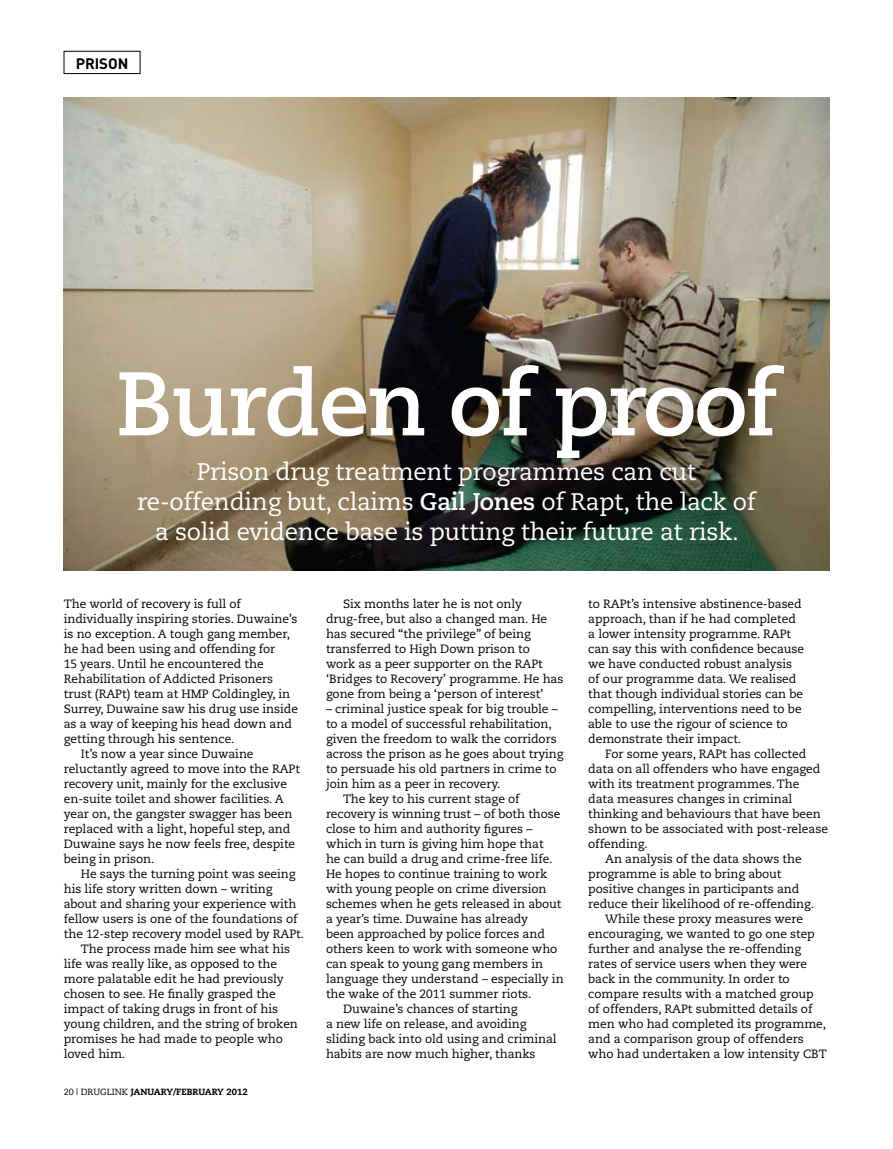
<style>
.page{position:relative;width:893px;height:1149px;background:#fff}
.page>*{position:absolute;margin:0;border:0;box-sizing:border-box;transform-origin:0 0}
.t1{font:700 90px "Caecilia";letter-spacing:-.025em;color:#fff}
.t2{font:24px/30px "Caecilia";letter-spacing:-.01em;color:#fff;text-align:center}
.t3{font:700 15px "DIN";color:#000}
.t4{font:12px/15px "Caecilia";letter-spacing:-.005em;color:#000}
.t5{font:800 9px "Caecilia";color:#000}
.s1{font-weight:700}
.s2{font-weight:400}
</style>
<div class="page">
<img style="left:64px;top:97px;width:765px;height:473px">
<div style="left:64px;top:51px;width:76px;height:23px;border:1px solid #000"></div>
<p class="t3" style="left:76px;top:53px;width:19px">PRISON</p>
<h1 class="t1" style="left:116px;top:351px;width:663px">Burden of proof</h1>
<h2 class="t2" style="left:137px;top:457px;width:620px">Prison drug treatment programmes can cut re-offending but, claims <span class="s1">Gail Jones</span> of Rapt, the lack of a solid evidence base is putting their future at risk.</h2>
<p class="t4" style="left:64px;top:596px;width:235px">The world of recovery is full of individually inspiring stories. Duwaine’s is no exception. A tough gang member, he had been using and offending for<br>15 years. Until he encountered the<br>Rehabilitation of Addicted Prisoners trust (RAP</p>
<p class="t4" style="left:122px;top:686px;width:170px">t) team at HMP Coldingley, in</p>
<p class="t4" style="left:64px;top:701px;width:236px">Surrey, Duwaine saw his drug use inside</p>
<p class="t4" style="left:64px;top:716px;width:230px">as a way of keeping his head down and</p>
<p class="t4" style="left:64px;top:731px;width:172px">getting through his sentence.</p>
<p class="t4" style="left:81px;top:746px;width:174px">It’s now a year since Duwaine</p>
<p class="t4" style="left:64px;top:761px;width:217px">reluctantly agreed to move into the RAP</p>
<p class="t4" style="left:295px;top:761px;width:6px">t</p>
<p class="t4" style="left:64px;top:776px;width:233px">recovery unit, mainly for the exclusive en-suite toilet and shower facilities. A year on, the gangster swagger has been replaced with a light, hopeful step, and Duwaine says he now feels free, despite being in prison.</p>
<p class="t4" style="left:64px;top:866px;width:235px;text-indent:17px">He says the turning point was seeing his life story written down – writing about and sharing your experience with fellow users is one of the foundations of the 12-step recovery model used by RAP</p>
<p class="t4" style="left:296px;top:926px;width:9px">t.</p>
<p class="t4" style="left:64px;top:941px;width:236px;text-indent:17px">The process made him see what his life was really like, as opposed to the more palatable edit he had previously chosen to see. He finally grasped the impact of taking drugs in front of his young children, and the string of broken promises he had made to people who loved him.</p>
<p class="t5" style="left:64px;top:1085px;width:186px"><span class="s2">20 | Druglink</span> JANUARY/FEBRUARY 2012</p>
<p class="t4" style="left:326px;top:596px;width:223px;text-indent:17px">Six months later he is not only drug-free, but also a changed man. He has secured “the privilege” of being transferred to High Down prison to work as a peer supporter on the RAP</p>
<p class="t4" style="left:326px;top:656px;width:239px;text-indent:212px">t ‘Bridges to Recovery’ programme. He has gone from being a ‘person of interest’</p>
<p class="t4" style="left:326px;top:701px;width:233px">– criminal justice speak for big trouble –</p>
<p class="t4" style="left:326px;top:716px;width:227px">to a model of successful rehabilitation,</p>
<p class="t4" style="left:326px;top:731px;width:232px">given the freedom to walk the corridors</p>
<p class="t4" style="left:326px;top:746px;width:239px">across the prison as he goes about trying</p>
<p class="t4" style="left:326px;top:761px;width:232px">to persuade his old partners in crime to</p>
<p class="t4" style="left:326px;top:776px;width:176px">join him as a peer in recovery.</p>
<p class="t4" style="left:343px;top:791px;width:178px">The key to his current stage of</p>
<p class="t4" style="left:326px;top:806px;width:236px">recovery is winning trust – of both those</p>
<p class="t4" style="left:326px;top:821px;width:208px">close to him and authority figures –</p>
<p class="t4" style="left:326px;top:836px;width:219px">which in turn is giving him hope that</p>
<p class="t4" style="left:326px;top:851px;width:228px">he can build a drug and crime-free life.</p>
<p class="t4" style="left:326px;top:866px;width:223px">He hopes to continue training to work</p>
<p class="t4" style="left:326px;top:881px;width:222px">with young people on crime diversion</p>
<p class="t4" style="left:326px;top:896px;width:237px">schemes when he gets released in about</p>
<p class="t4" style="left:326px;top:911px;width:203px">a year’s time. Duwaine has already</p>
<p class="t4" style="left:326px;top:926px;width:220px">been approached by police forces and</p>
<p class="t4" style="left:326px;top:941px;width:233px">others keen to work with someone who</p>
<p class="t4" style="left:326px;top:956px;width:219px">can speak to young gang members in</p>
<p class="t4" style="left:326px;top:971px;width:239px">language they understand – especially in</p>
<p class="t4" style="left:326px;top:986px;width:207px">the wake of the 2011 summer riots.</p>
<p class="t4" style="left:343px;top:1001px;width:176px">Duwaine’s chances of starting</p>
<p class="t4" style="left:326px;top:1016px;width:202px">a new life on release, and avoiding</p>
<p class="t4" style="left:326px;top:1031px;width:232px">sliding back into old using and criminal</p>
<p class="t4" style="left:326px;top:1046px;width:211px">habits are now much higher, thanks</p>
<p class="t4" style="left:588px;top:596px;width:215px;text-indent:38px">t’s intensive abstinence-based approach, than if he had completed a lower intensity programme. RAP</p>
<p class="t4" style="left:588px;top:596px;width:24px">to RAP</p>
<p class="t4" style="left:787px;top:626px;width:6px">t</p>
<p class="t4" style="left:588px;top:641px;width:217px">can say this with confidence because</p>
<p class="t4" style="left:588px;top:656px;width:205px">we have conducted robust analysis</p>
<p class="t4" style="left:588px;top:671px;width:210px">of our programme data. We realised</p>
<p class="t4" style="left:588px;top:686px;width:216px">that though individual stories can be</p>
<p class="t4" style="left:588px;top:701px;width:215px">compelling, interventions need to be</p>
<p class="t4" style="left:588px;top:716px;width:201px">able to use the rigour of science to</p>
<p class="t4" style="left:588px;top:731px;width:155px">demonstrate their impact.</p>
<p class="t4" style="left:605px;top:746px;width:103px">For some years, RAP</p>
<p class="t4" style="left:722px;top:746px;width:86px">t has collected</p>
<p class="t4" style="left:588px;top:761px;width:234px">data on all offenders who have engaged</p>
<p class="t4" style="left:588px;top:776px;width:213px">with its treatment programmes. The</p>
<p class="t4" style="left:588px;top:791px;width:206px">data measures changes in criminal</p>
<p class="t4" style="left:588px;top:806px;width:234px">thinking and behaviours that have been</p>
<p class="t4" style="left:588px;top:821px;width:241px">shown to be associated with post-release</p>
<p class="t4" style="left:588px;top:836px;width:61px">offending.</p>
<p class="t4" style="left:605px;top:851px;width:198px">An analysis of the data shows the</p>
<p class="t4" style="left:588px;top:866px;width:195px">programme is able to bring about</p>
<p class="t4" style="left:588px;top:881px;width:213px">positive changes in participants and</p>
<p class="t4" style="left:588px;top:896px;width:227px">reduce their likelihood of re-offending.</p>
<p class="t4" style="left:605px;top:911px;width:199px">While these proxy measures were</p>
<p class="t4" style="left:588px;top:926px;width:228px">encouraging, we wanted to go one step</p>
<p class="t4" style="left:588px;top:941px;width:215px">further and analyse the re-offending</p>
<p class="t4" style="left:588px;top:956px;width:220px">rates of service users when they were</p>
<p class="t4" style="left:588px;top:971px;width:203px">back in the community. In order to</p>
<p class="t4" style="left:588px;top:986px;width:227px">compare results with a matched group</p>
<p class="t4" style="left:588px;top:1001px;width:85px">of offenders, RAP</p>
<p class="t4" style="left:588px;top:1001px;width:239px;text-indent:100px">t submitted details of men who had completed its programme, and a comparison group of offenders who had undertaken a low intensity CBT</p>
</div>
